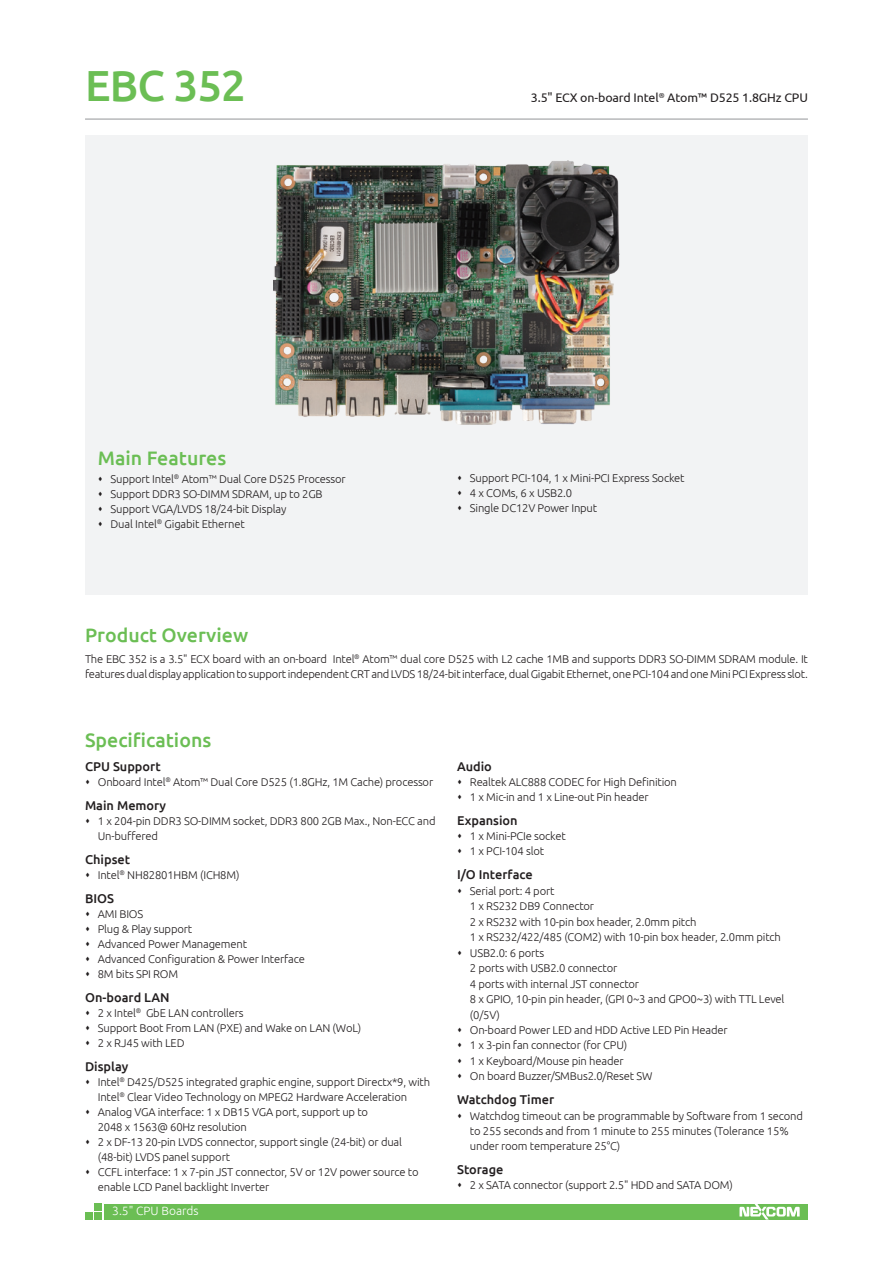
<style>
.page{position:relative;width:893px;height:1263px;background:#fff}
.page>*{position:absolute;margin:0;border:0;box-sizing:border-box;transform-origin:0 0}
.t1{font:500 43.5px "Ubuntu";letter-spacing:-.02em;color:#6bbe54}
.t2{font:500 19.5px "Ubuntu";color:#6bbe54}
.t3{font:500 12.75px "Ubuntu";color:#231f20}
.t4{font:12.45px "Ubuntu";letter-spacing:-.01em;color:#231f20}
.t5{font:300 12px "Ubuntu";color:#fff}
.t6{font:300 11.25px/15px "Ubuntu";letter-spacing:-.015em;color:#231f20}
</style>
<div class="page">
<div style="left:104px;top:1204px;width:704px;height:15px;background:#6bbe54"></div>
<div style="left:94px;top:1203px;width:7px;height:7px;background:#6bbe54"></div>
<div style="left:94px;top:1213px;width:7px;height:7px;background:#6bbe54"></div>
<div style="left:85px;top:1213px;width:7px;height:7px;background:#6bbe54"></div>
<svg style="left:739px;top:1204px;width:61px;height:15px"></svg>
<hr style="left:85px;top:119px;width:723px;height:1px;background:#939598">
<div style="left:85px;top:136px;width:723px;height:459px;background:#f2f3f4"></div>
<img style="left:274px;top:161px;width:345px;height:263px">
<h1 class="t1" style="left:85px;top:58px;width:162px">EBC 352</h1>
<h2 class="t2" style="left:98px;top:446px;width:130px">Main Features</h2>
<p class="t4" style="left:531px;top:90px;width:279px">3.5" ECX on-board Intel<sup>®</sup> Atom™ D525 1.8GHz CPU</p>
<p class="t6" style="left:111px;top:471px;width:237px">Support Intel<sup>®</sup> Atom™ Dual Core D525 Processor Support DDR3 SO-DIMM SDRAM, up to 2GB Support VGA/LVDS 18/24-bit Display<br>Dual Intel<sup>®</sup> Gigabit Ethernet</p>
<p class="t6" style="left:470px;top:471px;width:216px">Support PCI-104, 1 x Mini-PCI Express Socket<br>4 x COMs, 6 x USB2.0<br>Single DC12V Power Input</p>
<h2 class="t2" style="left:85px;top:622px;width:165px">Product Overview</h2>
<p class="t6" style="left:85px;top:651px;width:724px">The EBC 352 is a 3.5" ECX board with an on-board Intel<sup>®</sup> Atom™ dual core D525 with L2 cache 1MB and supports DDR3 SO-DIMM SDRAM module. It features dual display application to support independent CRT and LVDS 18/24-bit interface, dual Gigabit Ethernet, one PCI-104 and one Mini PCI Express slot.</p>
<h2 class="t2" style="left:85px;top:728px;width:128px">Specifications</h2>
<p class="t3" style="left:85px;top:758px;width:77px">CPU Support</p>
<p class="t6" style="left:98px;top:774px;width:337px">Onboard Intel<sup>®</sup> Atom™ Dual Core D525 (1.8GHz, 1M Cache) processor</p>
<p class="t3" style="left:85px;top:797px;width:83px">Main Memory</p>
<p class="t6" style="left:98px;top:813px;width:339px">1 x 204-pin DDR3 SO-DIMM socket, DDR3 800 2GB Max., Non-ECC and<br>Un-buffered</p>
<p class="t3" style="left:85px;top:851px;width:47px">Chipset</p>
<p class="t6" style="left:98px;top:867px;width:143px">Intel<sup>®</sup> NH82801HBM (ICH8M)</p>
<p class="t3" style="left:85px;top:890px;width:30px">BIOS</p>
<p class="t6" style="left:98px;top:906px;width:209px">AMI BIOS<br>Plug &amp; Play support<br>Advanced Power Management<br>Advanced Configuration &amp; Power Interface<br>8M bits SPI ROM</p>
<p class="t3" style="left:85px;top:989px;width:86px">On-board LAN</p>
<p class="t6" style="left:98px;top:1005px;width:265px">2 x Intel<sup>®</sup> GbE LAN controllers<br>Support Boot From LAN (PXE) and Wake on LAN (WoL)<br>2 x RJ45 with LED</p>
<p class="t3" style="left:85px;top:1058px;width:45px">Display</p>
<p class="t6" style="left:98px;top:1074px;width:334px">Intel<sup>®</sup> D425/D525 integrated graphic engine, support Directx*9, with Intel<sup>®</sup> Clear Video Technology on MPEG2 Hardware Acceleration Analog VGA interface: 1 x DB15 VGA port, support up to<br>2048 x 1563@ 60Hz resolution<br>2 x DF-13 20-pin LVDS connector, support single (24-bit) or dual (48-bit) LVDS panel support<br>CCFL interface: 1 x 7-pin JST connector, 5V or 12V power source to enable LCD Panel backlight Inverter</p>
<p class="t5" style="left:112px;top:1203px;width:88px">3.5" CPU Boards</p>
<p class="t3" style="left:457px;top:758px;width:36px">Audio</p>
<p class="t6" style="left:470px;top:774px;width:209px">Realtek ALC888 CODEC for High Definition<br>1 x Mic-in and 1 x Line-out Pin header</p>
<p class="t3" style="left:457px;top:813px;width:62px">Expansion</p>
<p class="t6" style="left:470px;top:829px;width:98px">1 x Mini-PCIe socket<br>1 x PCI-104 slot</p>
<p class="t3" style="left:457px;top:867px;width:77px">I/O Interface</p>
<p class="t6" style="left:470px;top:883px;width:316px;line-height:15.5px">Serial port: 4 port<br>1 x RS232 DB9 Connector<br>2 x RS232 with 10-pin box header, 2.0mm pitch<br>1 x RS232/422/485 (COM2) with 10-pin box header, 2.0mm pitch USB2.0: 6 ports<br>2 ports with USB2.0 connector<br>4 ports with internal JST connector<br>8 x GPIO, 10-pin pin header, (GPI 0~3 and GPO0~3) with TTL Level (0/5V)<br>On-board Power LED and HDD Active LED Pin Header<br>1 x 3-pin fan connector (for CPU)<br>1 x Keyboard/Mouse pin header<br>On board Buzzer/SMBus2.0/Reset SW</p>
<p class="t3" style="left:457px;top:1092px;width:99px">Watchdog Timer</p>
<p class="t6" style="left:470px;top:1108px;width:335px">Watchdog timeout can be programmable by Software from 1 second to 255 seconds and from 1 minute to 255 minutes (Tolerance 15% under room temperature 25°C)</p>
<p class="t3" style="left:457px;top:1162px;width:48px">Storage</p>
<p class="t6" style="left:470px;top:1177px;width:265px">2 x SATA connector (support 2.5" HDD and SATA DOM)</p>
</div>
